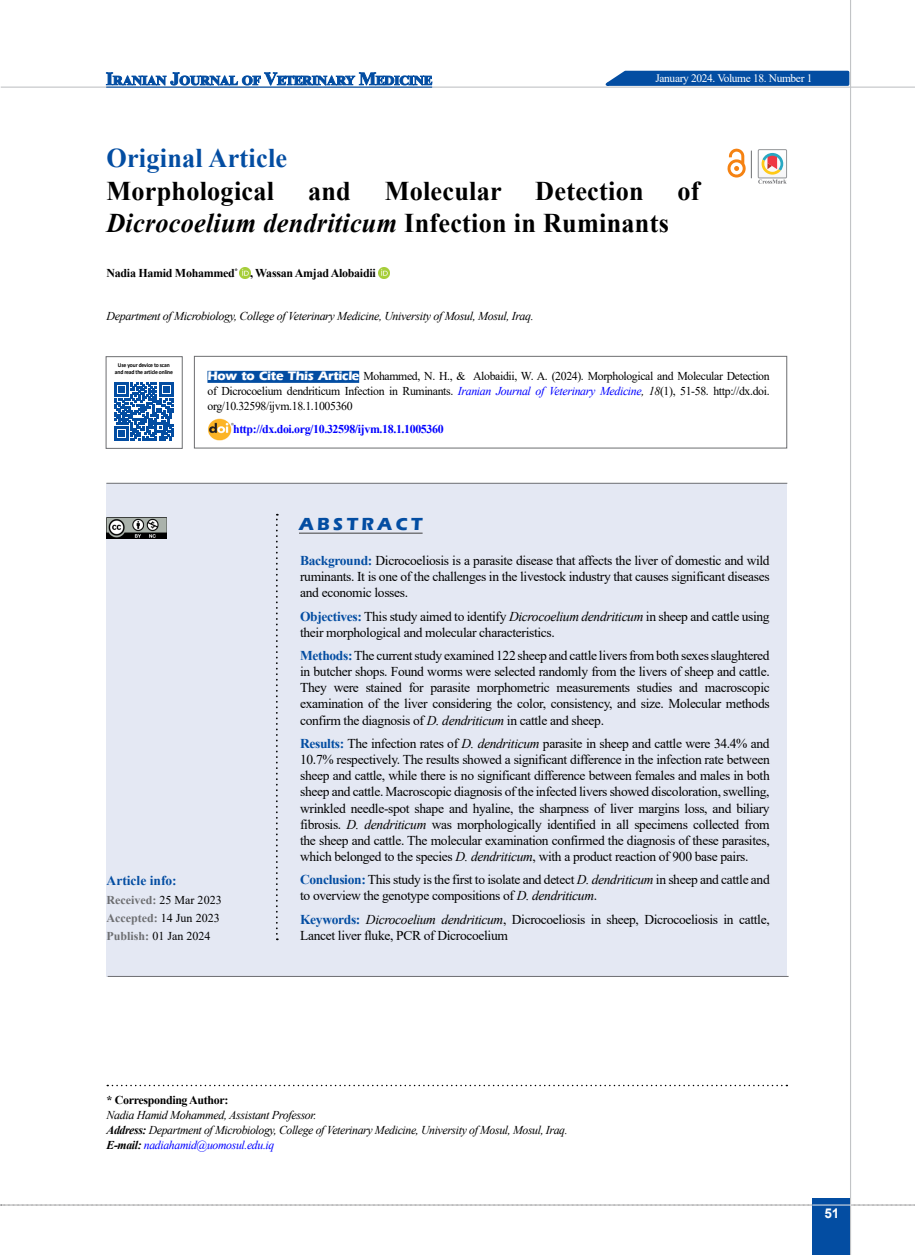
<style>
.page{position:relative;width:915px;height:1255px;background:#fff}
.page>*{position:absolute;margin:0;border:0;box-sizing:border-box;transform-origin:0 0}
.t1{font:italic 700 27px "Times New Roman";letter-spacing:.01em;color:#000}
.t2{font:700 27px "Times New Roman";letter-spacing:.01em;color:#000}
.t3{font:700 27px "Times New Roman";letter-spacing:.01em;color:#034da2}
.t4{font:700 18px "Eras ITC";color:#034da2}
.t5{font:13.5px/16px "Times New Roman";letter-spacing:-.025em;color:#000;text-align:justify}
.t6{font:700 13.5px "Times New Roman";color:#034da2}
.t7{font:700 13.5px "Arial";color:#fff}
.t8{font:italic 12px/15px "Times New Roman";letter-spacing:-.03em;color:#000}
.t9{font:12px/15px "Times New Roman";letter-spacing:-.03em;color:#000;text-align:justify}
.t10{font:700 12px "Times New Roman";letter-spacing:-.025em;color:#000}
.t11{font:12px/18.3px "Times New Roman";color:#000}
.t12{font:700 12px "Times New Roman";letter-spacing:-.03em;color:#00f}
.t13{font:11.4px "Times New Roman";letter-spacing:-.03em;color:#fff}
.t14{font:700 6px/7.5px "Calibri";letter-spacing:-.025em;color:#000;text-align:center;scale:.94 1}
.s1{font-style:normal}
.s2{font-family:"Eras ITC";font-weight:700;font-size:12.75px;color:#fff}
.s3{font-style:italic;color:#00f}
.s4{font-style:italic}
.s5{font-weight:700;color:#6d6e71}
.s6{font-weight:700;color:#034da2}
.s7{font-weight:700}
.s8{color:#00f}
</style>
<div class="page">
<svg style="left:1px;top:1204px;width:914px;height:1px"></svg>
<div style="left:812px;top:1198px;width:38px;height:56px;background:#034da2"></div>
<hr style="left:849px;top:0;width:1px;height:1254px;background:#c2c4c6">
<hr style="left:1px;top:87px;width:913px;height:1px;background:#c2c4c6">
<hr style="left:812px;top:1204px;width:38px;height:1px;background:#ebebec">
<svg style="left:597px;top:69px;width:253px;height:18px;background:#3772b4"></svg>
<svg style="left:106px;top:72px;width:326px;height:14px"></svg>
<hr style="left:106px;top:87px;width:326px;height:1px;background:#034da2">
<div style="left:106px;top:483px;width:680px;height:493px;background:#e4e8f3"></div>
<svg style="left:239px;top:267px;width:11px;height:11px"></svg>
<svg style="left:378px;top:267px;width:11px;height:11px"></svg>
<svg style="left:107px;top:1084px;width:680px;height:2px"></svg>
<svg style="left:276px;top:514px;width:2px;height:426px"></svg>
<hr style="left:299px;top:532px;width:123px;height:2px;background:#77787b">
<div style="left:194px;top:356px;width:592px;height:92px;border:1px solid #6d6e71"></div>
<div style="left:207px;top:371px;width:152px;height:12px;background:#034da2"></div>
<img style="left:208px;top:418px;width:25px;height:22px">
<div style="left:106px;top:356px;width:76px;height:93px;border:1px solid #6d6e71"></div>
<svg style="left:115px;top:382px;width:58px;height:59px"></svg>
<hr style="left:106px;top:483px;width:681px;height:1px;background:#6d6e71">
<hr style="left:108px;top:976px;width:680px;height:1px;background:#6d6e71">
<svg style="left:727px;top:149px;width:24px;height:29px"></svg>
<div style="left:757px;top:149px;width:29px;height:29px;border:1px solid #939598"></div>
<svg style="left:757px;top:150px;width:29px;height:34px"></svg>
<img style="left:106px;top:517px;width:60px;height:21px">
<p class="t13" style="left:655px;top:70px;width:158px">January 2024. Volume 18. Number 1</p>
<h1 class="t3" style="left:106px;top:139px;width:182px">Original Article</h1>
<h1 class="t2" style="left:106px;top:171px;width:169px">Morphological</h1>
<h1 class="t2" style="left:308px;top:171px;width:44px">and</h1>
<h1 class="t2" style="left:384px;top:171px;width:260px">Molecular Detection</h1>
<h1 class="t2" style="left:677px;top:171px;width:24px">of</h1>
<h1 class="t1" style="left:106px;top:204px;width:564px">Dicrocoelium dendriticum <span class="s1">Infection in Ruminants</span></h1>
<p class="t10" style="left:106px;top:264px;width:271px">Nadia Hamid Mohammed<sup>*</sup> , Wassan Amjad Alobaidii</p>
<p class="t8" style="left:106px;top:309px;width:429px">Department of Microbiology, College of Veterinary Medicine, University of Mosul, Mosul, Iraq.</p>
<p class="t14" style="left:115px;top:361px;width:63px">Use your device to scan and read the article online</p>
<p class="t9" style="left:207px;top:368px;width:563px"><span class="s2">How to Cite This Article</span> Mohammed, N. H., &amp; Alobaidii, W. A. (2024). Morphological and Molecular Detection of Dicrocoelium dendriticum Infection in Ruminants. <span class="s3">Iranian Journal of Veterinary Medicine</span><span class="s4">, 18</span>(1), 51-58. http://dx.doi. org/10.32598/ijvm.18.1.1005360</p>
<p class="t12" style="left:233px;top:420px;width:212px">http://dx.doi.org/10.32598/ijvm.18.1.1005360</p>
<h2 class="t4" style="left:299px;top:514px;width:125px">A B S T R A C T</h2>
<p class="t6" style="left:107px;top:871px;width:72px">Article info:</p>
<p class="t11" style="left:107px;top:890px;width:116px"><span class="s5">Received:</span> 25 Mar 2023<br><span class="s5">Accepted:</span> 14 Jun 2023<br><span class="s5">Publish:</span> 01 Jan 2024</p>
<p class="t5" style="left:300px;top:551px;width:471px"><span class="s6">Background:</span> Dicrocoeliosis is a parasite disease that affects the liver of domestic and wild ruminants. It is one of the challenges in the livestock industry that causes significant diseases and economic losses.</p>
<p class="t5" style="left:300px;top:607px;width:471px"><span class="s6">Objectives:</span> This study aimed to identify <span class="s4">Dicrocoelium dendriticum</span> in sheep and cattle using their morphological and molecular characteristics.</p>
<p class="t5" style="left:300px;top:647px;width:471px"><span class="s6">Methods:</span> The current study examined 122 sheep and cattle livers from both sexes slaughtered in butcher shops. Found worms were selected randomly from the livers of sheep and cattle.<br>They were stained for parasite morphometric measurements studies and macroscopic examination of the liver considering the color, consistency, and size. Molecular methods confirm the diagnosis of <span class="s4">D. dendriticum</span> in cattle and sheep.</p>
<p class="t5" style="left:300px;top:735px;width:471px"><span class="s6">Results:</span> The infection rates of <span class="s4">D. dendriticum</span> parasite in sheep and cattle were 34.4% and 10.7% respectively. The results showed a significant difference in the infection rate between sheep and cattle, while there is no significant difference between females and males in both sheep and cattle. Macroscopic diagnosis of the infected livers showed discoloration, swelling, wrinkled needle-spot shape and hyaline, the sharpness of liver margins loss, and biliary fibrosis. <span class="s4">D. dendriticum</span> was morphologically identified in all specimens collected from the sheep and cattle. The molecular examination confirmed the diagnosis of these parasites, which belonged to the species <span class="s4">D. dendriticum</span>, with a product reaction of 900 base pairs.</p>
<p class="t5" style="left:300px;top:871px;width:471px"><span class="s6">Conclusion:</span> This study is the first to isolate and detect <span class="s4">D. dendriticum</span> in sheep and cattle and to overview the genotype compositions of <span class="s4">D. dendriticum</span>.</p>
<p class="t5" style="left:300px;top:911px;width:471px"><span class="s6">Keywords:</span> <span class="s4">Dicrocoelium dendriticum</span>, Dicrocoeliosis in sheep, Dicrocoeliosis in cattle,<br>Lancet liver fluke, PCR of Dicrocoelium</p>
<p class="t10" style="left:106px;top:1090px;width:123px">* Corresponding Author:</p>
<p class="t8" style="left:106px;top:1106px;width:462px">Nadia Hamid Mohammed, Assistant Professor.<br><span class="s7">Address:</span> Department of Microbiology, College of Veterinary Medicine, University of Mosul, Mosul, Iraq.<br><span class="s7">E-mail:</span> <span class="s8">nadiahamid@uomosul.edu.iq</span></p>
<p class="t7" style="left:824px;top:1203px;width:17px">51</p>
</div>
